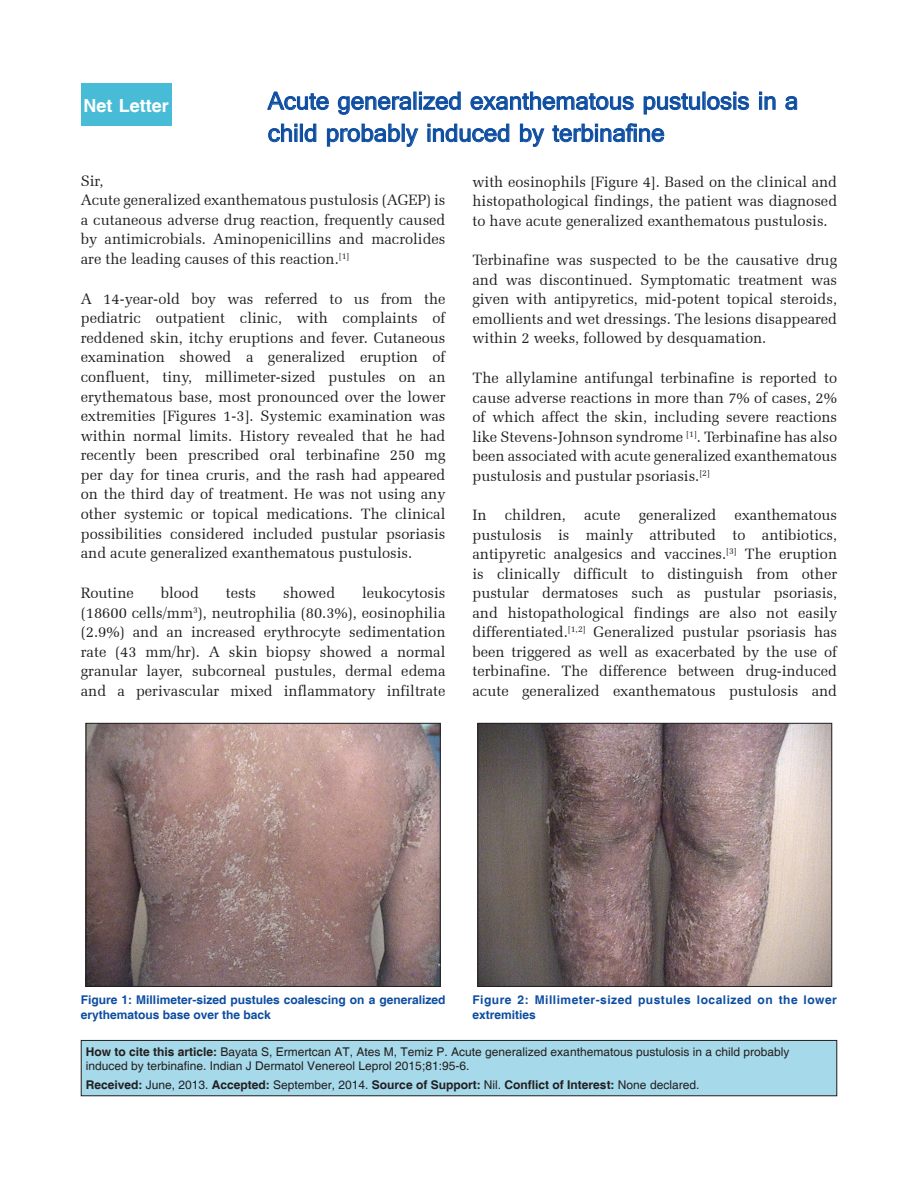
<style>
.page{position:relative;width:918px;height:1188px;background:#fff}
.page>*{position:absolute;margin:0;border:0;box-sizing:border-box;transform-origin:0 0}
.AT{font:24px/32.1px "Microsoft Sans Serif";color:#0d4da1}
.AH{font:700 18px "Helvetica";color:#fff}
.TX{font:15px/19.5px "Zapf Elliptical 711 BT";color:#231f20;text-align:justify}
.TX_No_After_Space{font:15px "Zapf Elliptical 711 BT";color:#231f20}
.HTC{font:12px/14.4px "Helvetica";color:#231f20}
.HTC-2{font:700 12px "Helvetica";color:#231f20}
.FGC{font:700 12px/14.4px "Helvetica";color:#0d4da1}
.FGC-2{font:700 12px/14.4px "Helvetica";letter-spacing:.04em;color:#0d4da1}
.s1{font-weight:700}
.s2{font-weight:400}
</style>
<div class="page">
<div style="left:81px;top:83px;width:91px;height:43px;background:#48bcd7"></div>
<svg style="left:267px;top:91px;width:62px;height:19px"></svg>
<svg style="left:338px;top:91px;width:123px;height:24px"></svg>
<svg style="left:470px;top:91px;width:164px;height:19px"></svg>
<svg style="left:643px;top:93px;width:57px;height:22px"></svg>
<svg style="left:707px;top:92px;width:42px;height:18px"></svg>
<svg style="left:759px;top:92px;width:17px;height:18px"></svg>
<svg style="left:785px;top:96px;width:12px;height:14px"></svg>
<svg style="left:268px;top:123px;width:29px;height:19px"></svg>
<div style="left:300px;top:124px;width:3px;height:18px;border:1px solid #0d4da1"></div>
<svg style="left:304px;top:123px;width:13px;height:19px"></svg>
<svg style="left:327px;top:123px;width:92px;height:24px"></svg>
<svg style="left:428px;top:123px;width:82px;height:19px"></svg>
<svg style="left:520px;top:123px;width:25px;height:24px"></svg>
<svg style="left:552px;top:123px;width:113px;height:19px"></svg>
<div style="left:81px;top:1040px;width:756px;height:56px;background:#a6d9e9"></div>
<div style="left:81px;top:1040px;width:756px;height:56px;border:1px solid #231f20"></div>
<img style="left:88px;top:725px;width:350px;height:260px">
<div style="left:86px;top:723px;width:354px;height:264px;border:1px solid #231f20"></div>
<img style="left:480px;top:725px;width:350px;height:260px">
<div style="left:478px;top:723px;width:354px;height:264px;border:1px solid #231f20"></div>
<p class="AH" style="left:83px;top:94px;width:87px">Net Letter</p>
<p class="AT" style="left:268px;top:84px;width:532px">Acute generalized exanthematous pustulosis in a child probably induced by terbinafine</p>
<p class="TX_No_After_Space" style="left:81px;top:172px;width:24px">Sir,</p>
<p class="TX" style="left:81px;top:190px;width:366px">Acute generalized exanthematous pustulosis (AGEP) is a cutaneous adverse drug reaction, frequently caused by antimicrobials. Aminopenicillins and macrolides are the leading causes of this reaction.<sup>[1]</sup></p>
<p class="TX" style="left:81px;top:289px;width:366px">A 14‑year‑old boy was referred to us from the pediatric outpatient clinic, with complaints of reddened skin, itchy eruptions and fever. Cutaneous examination showed a generalized eruption of confluent, tiny, millimeter‑sized pustules on an erythematous base, most pronounced over the lower extremities [Figures 1-3]. Systemic examination was within normal limits. History revealed that he had recently been prescribed oral terbinafine 250 mg per day for tinea cruris, and the rash had appeared on the third day of treatment. He was not using any other systemic or topical medications. The clinical possibilities considered included pustular psoriasis and acute generalized exanthematous pustulosis.</p>
<p class="TX" style="left:81px;top:583px;width:54px">Routine</p>
<p class="TX" style="left:161px;top:583px;width:40px">blood</p>
<p class="TX" style="left:226px;top:583px;width:32px">tests</p>
<p class="TX" style="left:283px;top:583px;width:54px">showed</p>
<p class="TX" style="left:81px;top:583px;width:366px;text-indent:281px">leukocytosis (18600 cells/mm<sup>3</sup>), neutrophilia (80.3%), eosinophilia (2.9%) and an increased erythrocyte sedimentation rate (43 mm/hr). A skin biopsy showed a normal granular layer, subcorneal pustules, dermal edema and a perivascular mixed inflammatory infiltrate</p>
<p class="TX" style="left:473px;top:172px;width:366px">with eosinophils [Figure 4]. Based on the clinical and histopathological findings, the patient was diagnosed to have acute generalized exanthematous pustulosis.</p>
<p class="TX" style="left:473px;top:250px;width:366px">Terbinafine was suspected to be the causative drug and was discontinued. Symptomatic treatment was given with antipyretics, mid‑potent topical steroids, emollients and wet dressings. The lesions disappeared within 2 weeks, followed by desquamation.</p>
<p class="TX" style="left:473px;top:368px;width:366px">The allylamine antifungal terbinafine is reported to cause adverse reactions in more than 7% of cases, 2% of which affect the skin, including severe reactions like Stevens‑Johnson syndrome <sup>[1]</sup>. Terbinafine has also been associated with acute generalized exanthematous pustulosis and pustular psoriasis.<sup>[2]</sup></p>
<p class="TX" style="left:473px;top:505px;width:366px">In children, acute generalized exanthematous pustulosis is mainly attributed to antibiotics, antipyretic analgesics and vaccines.<sup>[3]</sup> The eruption is clinically difficult to distinguish from other pustular dermatoses such as pustular psoriasis, and histopathological findings are also not easily differentiated.<sup>[1,2]</sup> Generalized pustular psoriasis has been triggered as well as exacerbated by the use of terbinafine. The difference between drug‑induced acute generalized exanthematous pustulosis and</p>
<p class="FGC" style="left:81px;top:994px;width:366px">Figure 1: Millimeter-sized pustules coalescing on a generalized erythematous base over the back</p>
<p class="FGC-2" style="left:473px;top:994px;width:366px">Figure 2: Millimeter-sized pustules localized on the lower extremities</p>
<p class="HTC" style="left:86px;top:1045px;width:705px"><span class="s1">How to cite this article:</span> Bayata S, Ermertcan AT, Ates M, Temiz P. Acute generalized exanthematous pustulosis in a child probably induced by terbinafine. Indian J Dermatol Venereol Leprol 2015;81:95-6.</p>
<p class="HTC-2" style="left:86px;top:1077px;width:615px">Received: <span class="s2">June, 2013.</span> Accepted: <span class="s2">September, 2014.</span> Source of Support: <span class="s2">Nil.</span> Conflict of Interest: <span class="s2">None declared.</span></p>
</div>
